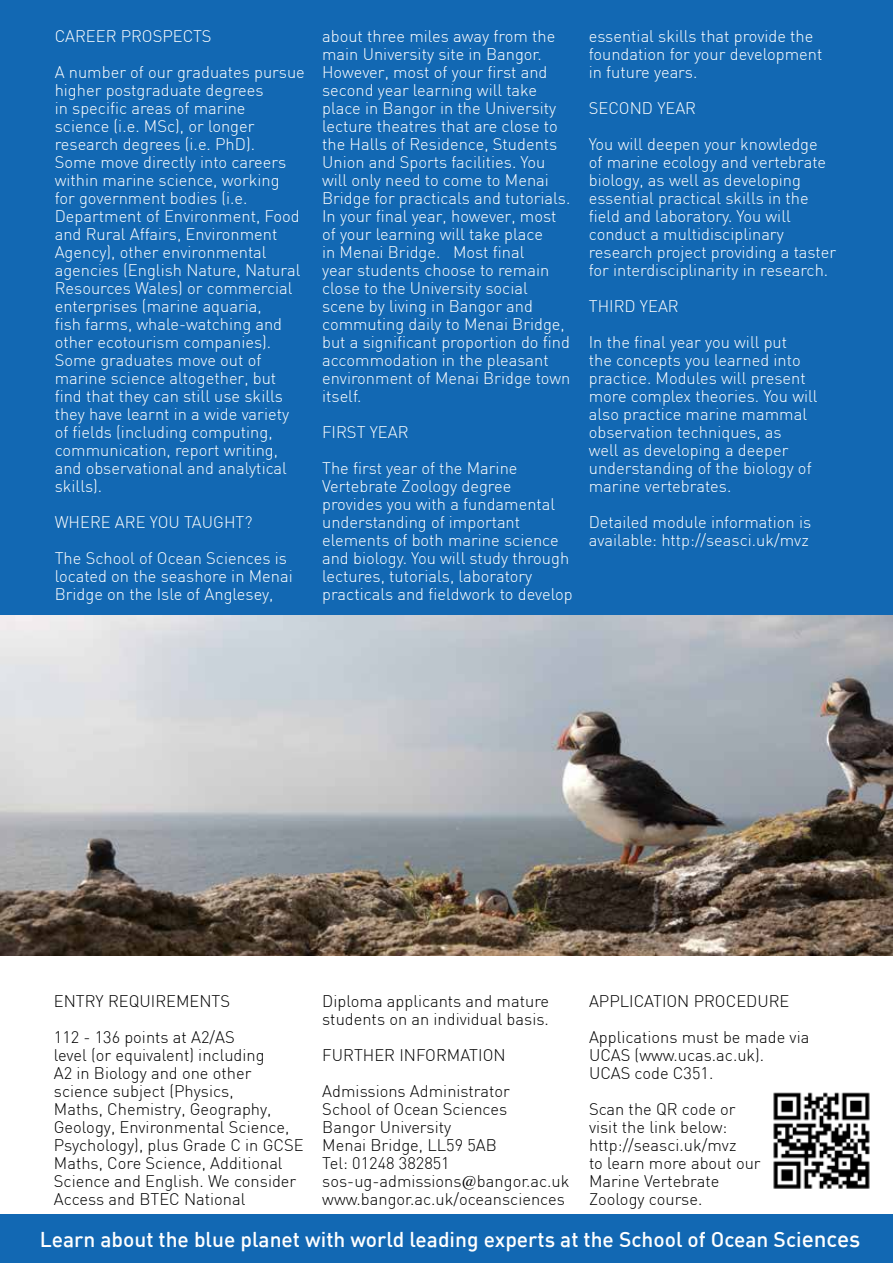
<style>
.page{position:relative;width:893px;height:1263px;background:#1268b3}
.page>*{position:absolute;margin:0;border:0;box-sizing:border-box;transform-origin:0 0}
.t1{font:500 22.5px "DIN";color:#fff}
.t2{font:500 21px "DIN";color:#fff}
.t3{font:300 16.5px/18px "DIN";color:#fff}
.t4{font:300 16.5px/18px "DIN";color:#000}
.t5{font:300 16.5px "DIN";color:#000101}
.s1{font-family:"Georgia";font-weight:400}
.s2{font-size:22.5px}
</style>
<div class="page">
<img style="left:0;top:615px;width:893px;height:342px">
<div style="left:0;top:957px;width:893px;height:257px;background:#fff"></div>
<img style="left:773px;top:1092px;width:97px;height:97px">
<p class="t3" style="left:55px;top:18px;width:252px;line-height:36px">CAREER PROSPECTS<br>A number of our graduates pursue</p>
<p class="t3" style="left:55px;top:81px;width:247px">higher postgraduate degrees<br>in specific areas of marine science (i.e. MSc), or longer research degrees (i.e. PhD).<br>Some move directly into careers within marine science, working for government bodies (i.e.<br>Department of Environment, Food and Rural Affairs, Environment<br>Agency), other environmental agencies (English Nature, Natural<br>Resources Wales) or commercial enterprises (marine aquaria,<br>fish farms, whale-watching and other ecotourism companies).<br>Some graduates move out of marine science altogether, but find that they can still use skills they have learnt in a wide variety of fields (including computing, communication, report writing, and observational and analytical skills).</p>
<p class="t3" style="left:55px;top:504px;width:234px;line-height:36px">WHERE ARE YOU TAUGHT?<br>The School of Ocean Sciences is</p>
<p class="t3" style="left:55px;top:567px;width:240px">located on the seashore in Menai<br>Bridge on the Isle of Anglesey,</p>
<p class="t3" style="left:322px;top:27px;width:250px">about three miles away from the main University site in Bangor.<br>However, most of your first and second year learning will take place in Bangor in the University lecture theatres that are close to the Halls of Residence, Students<br>Union and Sports facilities. You will only need to come to Menai<br>Bridge for practicals and tutorials.<br>In your final year, however, most of your learning will take place<br>in Menai Bridge. Most final<br>year students choose to remain close to the University social scene by living in Bangor and commuting daily to Menai Bridge, but a significant proportion do find accommodation in the pleasant environment of Menai Bridge town itself.</p>
<p class="t3" style="left:322px;top:414px;width:197px;line-height:36px">FIRST YEAR<br>The first year of the Marine</p>
<p class="t3" style="left:322px;top:477px;width:252px">Vertebrate Zoology degree provides you with a fundamental understanding of important elements of both marine science and biology. You will study through lectures, tutorials, laboratory practicals and fieldwork to develop</p>
<p class="t3" style="left:589px;top:27px;width:235px">essential skills that provide the foundation for your development in future years.</p>
<p class="t3" style="left:589px;top:90px;width:231px;line-height:36px">SECOND YEAR<br>You will deepen your knowledge</p>
<p class="t3" style="left:589px;top:153px;width:249px">of marine ecology and vertebrate biology, as well as developing essential practical skills in the field and laboratory. You will conduct a multidisciplinary research project providing a taster for interdisciplinarity in research.</p>
<p class="t3" style="left:589px;top:288px;width:200px;line-height:36px">THIRD YEAR<br>In the final year you will put</p>
<p class="t3" style="left:589px;top:351px;width:230px">the concepts you learned into practice. Modules will present more complex theories. You will also practice marine mammal observation techniques, as<br>well as developing a deeper understanding of the biology of marine vertebrates.</p>
<p class="t3" style="left:589px;top:513px;width:224px">Detailed module information is available: http://seasci.uk/mvz</p>
<p class="t4" style="left:54px;top:983px;width:182px;line-height:36px">ENTRY REQUIREMENTS<br>112 - 136 points at A2/AS</p>
<p class="t4" style="left:54px;top:1046px;width:251px">level (or equivalent) including<br>A2 in Biology and one other science subject (Physics,<br>Maths, Chemistry, Geography,<br>Geology, Environmental Science,<br>Psychology), plus Grade C in GCSE<br>Maths, Core Science, Additional<br>Science and English. We consider<br>Access and BTEC National</p>
<p class="t4" style="left:322px;top:992px;width:228px">Diploma applicants and mature students on an individual basis.</p>
<p class="t4" style="left:322px;top:1037px;width:189px;line-height:36px">FURTHER INFORMATION<br>Admissions Administrator</p>
<p class="t4" style="left:322px;top:1100px;width:249px">School of Ocean Sciences<br>Bangor University<br>Menai Bridge, LL59 5AB<br>Tel: 01248 382851 sos-ug-admissions<span class="s1">@</span>bangor.ac.uk www.bangor.ac.uk/oceansciences</p>
<p class="t4" style="left:589px;top:983px;width:222px;line-height:36px">APPLICATION PROCEDURE<br>Applications must be made via</p>
<p class="t4" style="left:589px;top:1046px;width:177px">UCAS (www.ucas.ac.uk).</p>
<p class="t5" style="left:589px;top:1063px;width:126px">UCAS code C351.</p>
<p class="t4" style="left:589px;top:1100px;width:148px">Scan the QR code or</p>
<p class="t5" style="left:589px;top:1117px;width:140px">visit the link below:</p>
<p class="t4" style="left:589px;top:1136px;width:173px">http://seasci.uk/mvz<br>to learn more about our<br>Marine Vertebrate<br>Zoology course.</p>
<h1 class="t1" style="left:542px;top:1223px;width:341px">www.bangor.ac.uk/oceansciences</h1>
<p class="t2" style="left:40px;top:1225px;width:822px">Learn about the blue planet with world leading experts at the School of Ocean Sci<span class="s2">ences</span></p>
</div>
